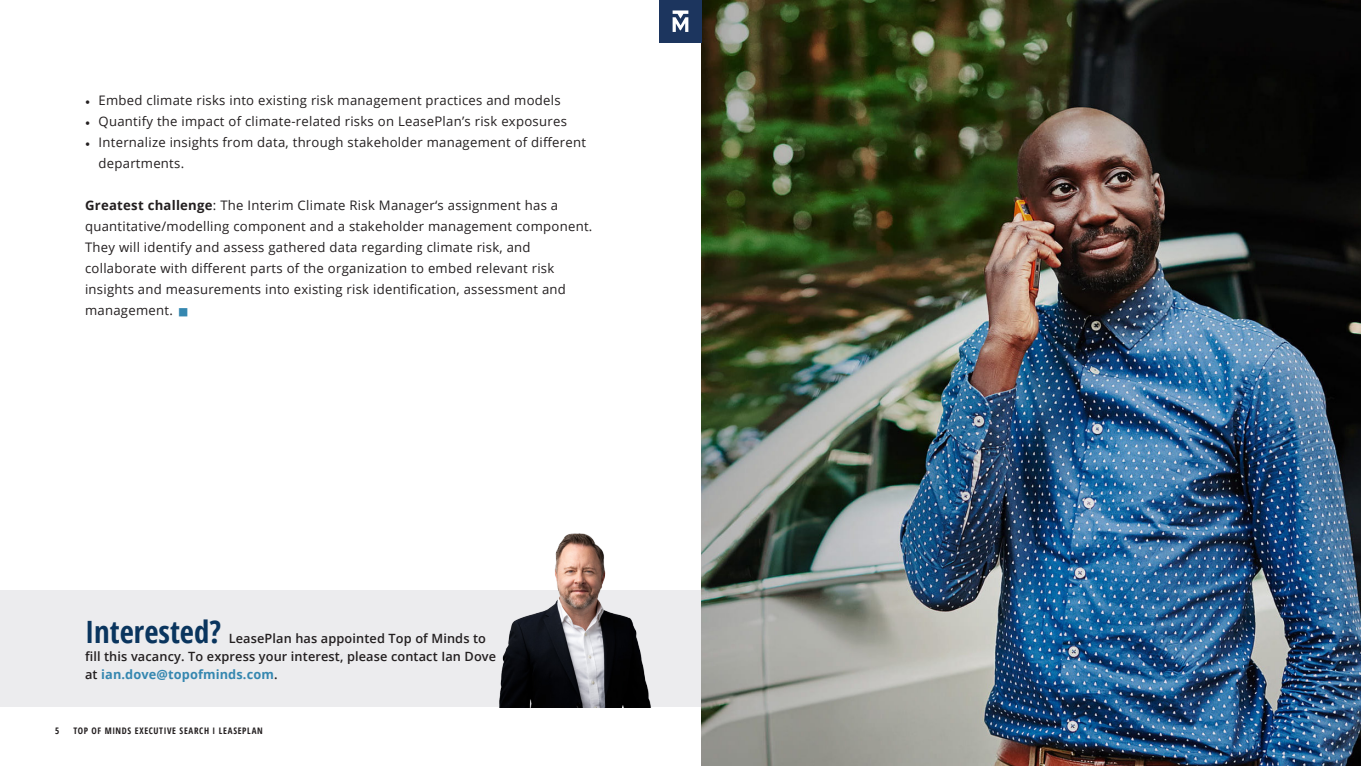
<style>
.page{position:relative;width:1361px;height:766px;background:#fff}
.page>*{position:absolute;margin:0;border:0;box-sizing:border-box;transform-origin:0 0}
.t1{font:700 condensed 30.75px "Open Sans";color:#0a355e}
.t2{font:13.12px/21px "Open Sans";letter-spacing:.02em;color:#231f20}
.t3{font:600 12.75px/18px "Open Sans";letter-spacing:.01em;color:#231f20}
.t4{font:700 condensed 9px "Open Sans";letter-spacing:.075em;color:#231f20}
.s1{font-family:"Minion Pro"}
.s2{font-weight:700}
.s3{color:#3587b0}
.s4{font-weight:700;color:#3587b0}
</style>
<div class="page">
<div style="left:0;top:590px;width:702px;height:116px;background:#ececee"></div>
<img style="left:702px;top:0;width:659px;height:765px">
<img style="left:499px;top:533px;width:152px;height:173px">
<div style="left:659px;top:0;width:43px;height:43px;background:#1c355e"></div>
<svg style="left:672px;top:10px;width:16px;height:22px"></svg>
<p class="t2" style="left:85px;top:89px;width:477px"><span class="s1">•</span> Embed climate risks into existing risk management practices and models</p>
<p class="t2" style="left:85px;top:110px;width:483px"><span class="s1">•</span> Quantify the impact of climate-related risks on LeasePlan’s risk exposures</p>
<p class="t2" style="left:99px;top:131px;width:489px;text-indent:-14px"><span class="s1">•</span> Internalize insights from data, through stakeholder management of different departments.</p>
<p class="t2" style="left:85px;top:194px;width:509px"><span class="s2">Greatest challenge</span>: The Interim Climate Risk Manager‘s assignment has a quantitative/modelling component and a stakeholder management component.<br>They will identify and assess gathered data regarding climate risk, and collaborate with different parts of the organization to embed relevant risk insights and measurements into existing risk identification, assessment and management. <span class="s3">■■</span></p>
<p class="t1" style="left:85px;top:609px;width:138px">Interested?</p>
<p class="t3" style="left:85px;top:628px;width:413px;text-indent:144px">LeasePlan has appointed Top of Minds to fill this vacancy. To express your interest, please contact Ian Dove at <span class="s4">ian.dove@topofminds.com</span>.</p>
<p class="t4" style="left:55px;top:724px;width:6px">5</p>
<p class="t4" style="left:73px;top:724px;width:191px">TOP OF MINDS EXECUTIVE SEARCH I LEASEPLAN</p>
</div>
